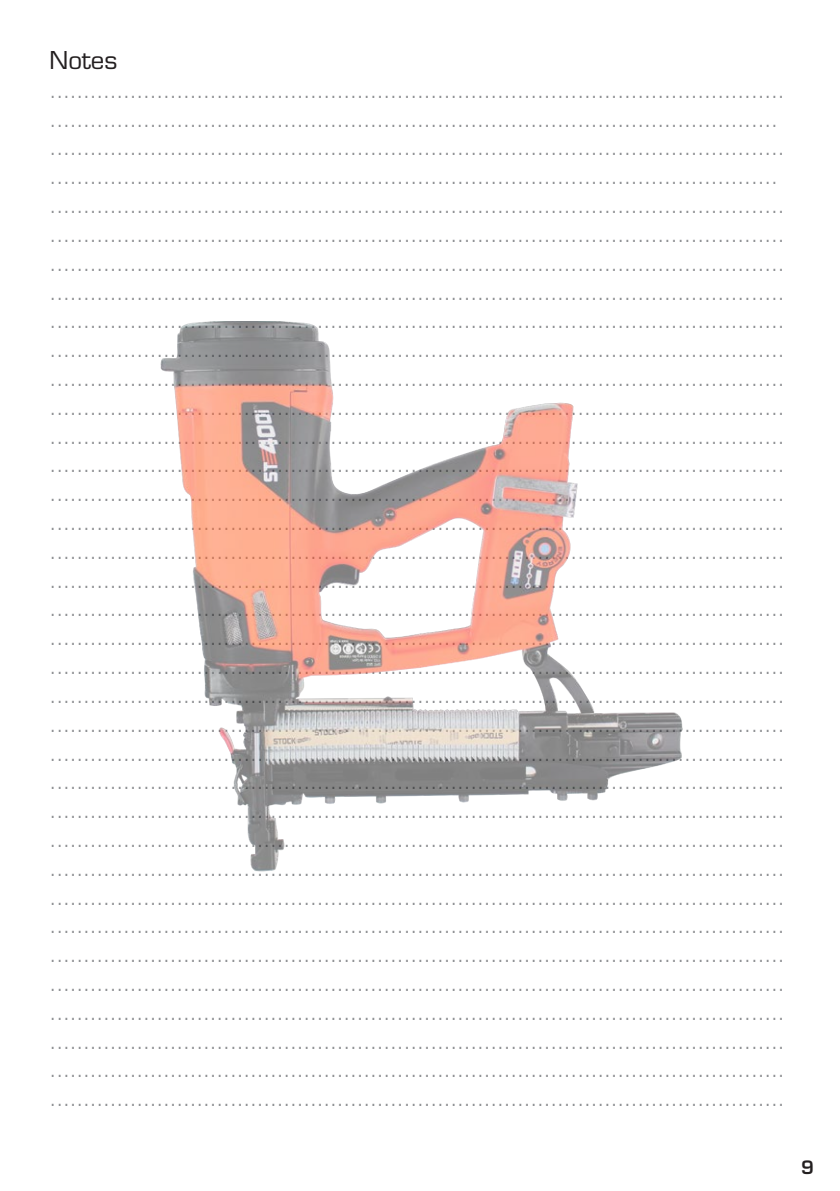
<style>
.page{position:relative;width:840px;height:1191px;background:#fff}
.page>*{position:absolute;margin:0;border:0;box-sizing:border-box;transform-origin:0 0}
.t1{font:condensed 24px/28.8px "Eurostile LT Std";color:#8b8d90}
.t2{font:24px "Eurostile LT Std";color:#231f20}
.t3{font:600 18px "Eurostile LT Std";color:#231f20}
</style>
<div class="page">
<img style="left:160px;top:321px;width:523px;height:551px">
<p class="t2" style="left:50px;top:46px;width:69px">Notes</p>
<p class="t1" style="left:50px;top:74px;width:735px">.............................................................................................................. ............................................................................................................. .............................................................................................................. ............................................................................................................. .............................................................................................................. .............................................................................................................. .............................................................................................................. .............................................................................................................. .............................................................................................................. .............................................................................................................. .............................................................................................................. .............................................................................................................. .............................................................................................................. .............................................................................................................. .............................................................................................................. .............................................................................................................. .............................................................................................................. .............................................................................................................. .............................................................................................................. .............................................................................................................. .............................................................................................................. .............................................................................................................. .............................................................................................................. .............................................................................................................. .............................................................................................................. .............................................................................................................. .............................................................................................................. .............................................................................................................. .............................................................................................................. .............................................................................................................. .............................................................................................................. .............................................................................................................. .............................................................................................................. .............................................................................................................. .............................................................................................................. ..............................................................................................................</p>
<p class="t3" style="left:800px;top:1156px;width:14px">9</p>
</div>
